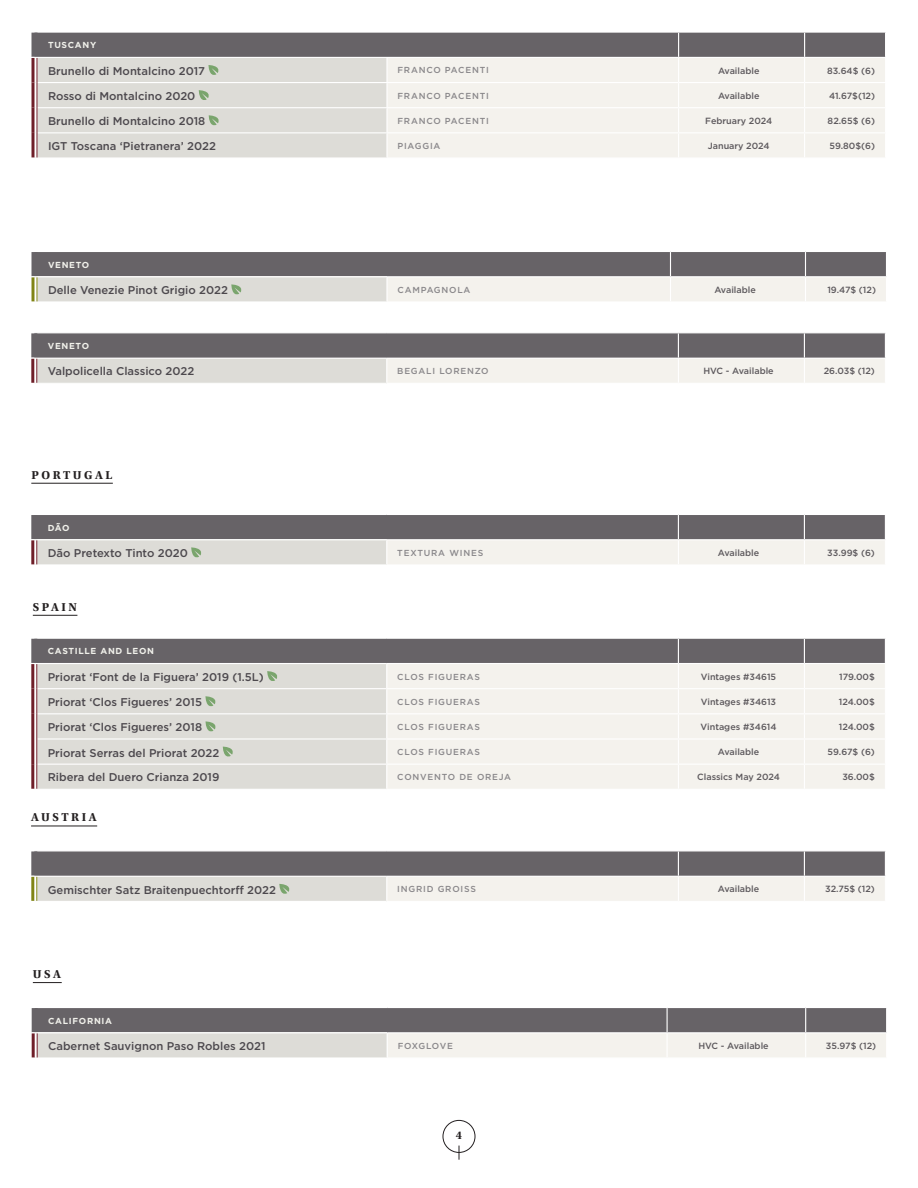
<style>
.page{position:relative;width:918px;height:1188px;background:#fff}
.page>*{position:absolute;margin:0;border:0;box-sizing:border-box;transform-origin:0 0}
.t1{font:700 12px "Utopia Std";letter-spacing:.21em;color:#231f20}
.t2{font:700 11.7px "Utopia Std";color:#231f20}
.t3{font:500 11.25px "Gotham";color:#4c484d}
.t4{font:500 9px "Gotham";color:#5c585c}
.t5{font:500 8.7px "Gotham";letter-spacing:.09em;color:#89878a}
.t6{font:700 8.7px "Gotham";letter-spacing:.08em;color:#f1f1eb}
.t7{font:500 8.7px "Gotham";letter-spacing:.05em;color:#89878a}
</style>
<div class="page">
<div style="left:443px;top:1120px;width:32px;height:33px;border:1px solid #231f20;border-radius:50%"></div>
<svg style="left:459px;top:1146px;width:1px;height:14px"></svg>
<div style="left:32px;top:252px;width:6px;height:24px;background:#676367"></div>
<hr style="left:32px;top:277px;width:2px;height:24px;background:#808414">
<svg style="left:34px;top:251px;width:853px;height:51px;background:#adabaa"></svg>
<div style="left:31px;top:333px;width:6px;height:25px;background:#676367"></div>
<hr style="left:31px;top:359px;width:3px;height:24px;background:#6f1f29">
<svg style="left:34px;top:333px;width:852px;height:50px;background:#aba8a8"></svg>
<hr style="left:33px;top:615px;width:44px;height:1px;background:#231f20">
<div style="left:31px;top:639px;width:6px;height:24px;background:#676367"></div>
<hr style="left:31px;top:664px;width:3px;height:25px;background:#6f1f29">
<hr style="left:31px;top:689px;width:3px;height:25px;background:#6f1f29">
<hr style="left:31px;top:714px;width:3px;height:25px;background:#6f1f29">
<hr style="left:31px;top:739px;width:3px;height:25px;background:#6f1f29">
<hr style="left:31px;top:764px;width:3px;height:25px;background:#6f1f29">
<svg style="left:34px;top:638px;width:852px;height:151px;background:#d6d4d0"></svg>
<hr style="left:31px;top:483px;width:82px;height:1px;background:#231f20">
<div style="left:31px;top:515px;width:6px;height:24px;background:#676367"></div>
<hr style="left:31px;top:540px;width:3px;height:24px;background:#6f1f29">
<svg style="left:34px;top:514px;width:852px;height:51px;background:#adaaaa"></svg>
<div style="left:32px;top:33px;width:6px;height:24px;background:#676367"></div>
<hr style="left:32px;top:58px;width:2px;height:25px;background:#6f1f29">
<hr style="left:32px;top:83px;width:2px;height:25px;background:#6f1f29">
<hr style="left:32px;top:108px;width:2px;height:25px;background:#6f1f29">
<hr style="left:32px;top:133px;width:2px;height:24px;background:#6f1f29">
<svg style="left:34px;top:32px;width:852px;height:126px;background:#d1cfcc"></svg>
<hr style="left:31px;top:826px;width:66px;height:1px;background:#231f20">
<div style="left:31px;top:851px;width:6px;height:25px;background:#676367"></div>
<hr style="left:31px;top:877px;width:3px;height:24px;background:#808414">
<svg style="left:34px;top:851px;width:852px;height:50px;background:#aba9a8"></svg>
<svg style="left:33px;top:982px;width:29px;height:1px"></svg>
<div style="left:32px;top:1008px;width:6px;height:24px;background:#676367"></div>
<hr style="left:32px;top:1033px;width:3px;height:24px;background:#6f1f29">
<svg style="left:35px;top:1008px;width:852px;height:50px;background:#aca9a8"></svg>
<p class="t6" style="left:48px;top:39px;width:50px">TUSCANY</p>
<p class="t3" style="left:48px;top:64px;width:159px">Brunello di Montalcino 2017</p>
<p class="t5" style="left:398px;top:65px;width:93px">FRANCO PACENTI</p>
<p class="t4" style="left:718px;top:65px;width:43px">Available</p>
<p class="t4" style="left:827px;top:65px;width:50px">83.64$ (6)</p>
<p class="t3" style="left:48px;top:89px;width:149px">Rosso di Montalcino 2020</p>
<p class="t5" style="left:398px;top:90px;width:93px">FRANCO PACENTI</p>
<p class="t4" style="left:718px;top:90px;width:43px">Available</p>
<p class="t4" style="left:829px;top:90px;width:47px">41.67$(12)</p>
<p class="t3" style="left:48px;top:114px;width:159px">Brunello di Montalcino 2018</p>
<p class="t5" style="left:398px;top:115px;width:93px">FRANCO PACENTI</p>
<p class="t4" style="left:705px;top:115px;width:69px">February 2024</p>
<p class="t4" style="left:828px;top:115px;width:49px">82.65$ (6)</p>
<p class="t3" style="left:48px;top:139px;width:169px">IGT Toscana ‘Pietranera’ 2022</p>
<p class="t5" style="left:398px;top:140px;width:45px">PIAGGIA</p>
<p class="t4" style="left:708px;top:140px;width:63px">January 2024</p>
<p class="t4" style="left:830px;top:140px;width:47px">59.80$(6)</p>
<p class="t6" style="left:48px;top:259px;width:43px">VENETO</p>
<p class="t3" style="left:48px;top:283px;width:181px">Delle Venezie Pinot Grigio 2022</p>
<p class="t5" style="left:398px;top:284px;width:74px">CAMPAGNOLA</p>
<p class="t4" style="left:714px;top:284px;width:43px">Available</p>
<p class="t4" style="left:827px;top:284px;width:50px">19.47$ (12)</p>
<p class="t6" style="left:48px;top:340px;width:43px">VENETO</p>
<p class="t3" style="left:48px;top:364px;width:148px">Valpolicella Classico 2022</p>
<p class="t5" style="left:397px;top:365px;width:93px">BEGALI LORENZO</p>
<p class="t4" style="left:703px;top:365px;width:72px">HVC - Available</p>
<p class="t4" style="left:824px;top:365px;width:53px">26.03$ (12)</p>
<p class="t1" style="left:31px;top:468px;width:82px">PORTUGAL</p>
<p class="t6" style="left:48px;top:522px;width:23px">DÃO</p>
<p class="t3" style="left:48px;top:546px;width:142px">Dão Pretexto Tinto 2020</p>
<p class="t5" style="left:397px;top:547px;width:87px">TEXTURA WINES</p>
<p class="t4" style="left:718px;top:547px;width:43px">Available</p>
<p class="t4" style="left:827px;top:547px;width:49px">33.99$ (6)</p>
<p class="t1" style="left:33px;top:600px;width:45px">SPAIN</p>
<p class="t6" style="left:48px;top:645px;width:108px">CASTILLE AND LEON</p>
<p class="t3" style="left:48px;top:670px;width:218px">Priorat ‘Font de la Figuera’ 2019 (1.5L)</p>
<p class="t5" style="left:397px;top:671px;width:84px">CLOS FIGUERAS</p>
<p class="t4" style="left:701px;top:671px;width:77px">Vintages #34615</p>
<p class="t4" style="left:839px;top:671px;width:37px">179.00$</p>
<p class="t3" style="left:48px;top:695px;width:156px">Priorat ‘Clos Figueres’ 2015</p>
<p class="t5" style="left:397px;top:696px;width:84px">CLOS FIGUERAS</p>
<p class="t4" style="left:701px;top:696px;width:77px">Vintages #34613</p>
<p class="t4" style="left:839px;top:696px;width:38px">124.00$</p>
<p class="t3" style="left:48px;top:720px;width:156px">Priorat ‘Clos Figueres’ 2018</p>
<p class="t5" style="left:397px;top:721px;width:84px">CLOS FIGUERAS</p>
<p class="t4" style="left:701px;top:721px;width:77px">Vintages #34614</p>
<p class="t4" style="left:839px;top:721px;width:38px">124.00$</p>
<p class="t3" style="left:48px;top:745px;width:173px">Priorat Serras del Priorat 2022</p>
<p class="t5" style="left:397px;top:746px;width:84px">CLOS FIGUERAS</p>
<p class="t4" style="left:718px;top:746px;width:43px">Available</p>
<p class="t4" style="left:828px;top:746px;width:49px">59.67$ (6)</p>
<p class="t3" style="left:48px;top:770px;width:173px">Ribera del Duero Crianza 2019</p>
<p class="t5" style="left:397px;top:771px;width:115px">CONVENTO DE OREJA</p>
<p class="t4" style="left:697px;top:771px;width:84px">Classics May 2024</p>
<p class="t4" style="left:842px;top:771px;width:34px">36.00$</p>
<p class="t1" style="left:31px;top:810px;width:67px">AUSTRIA</p>
<p class="t3" style="left:48px;top:882px;width:230px">Gemischter Satz Braitenpuechtorff 2022</p>
<p class="t5" style="left:397px;top:884px;width:80px">INGRID GROISS</p>
<p class="t4" style="left:718px;top:883px;width:43px">Available</p>
<p class="t4" style="left:825px;top:883px;width:51px">32.75$ (12)</p>
<p class="t1" style="left:33px;top:967px;width:30px">USA</p>
<p class="t6" style="left:48px;top:1015px;width:65px">CALIFORNIA</p>
<p class="t3" style="left:48px;top:1039px;width:219px">Cabernet Sauvignon Paso Robles 2021</p>
<p class="t7" style="left:398px;top:1040px;width:57px">FOXGLOVE</p>
<p class="t4" style="left:698px;top:1040px;width:72px">HVC - Available</p>
<p class="t4" style="left:826px;top:1040px;width:52px">35.97$ (12)</p>
<p class="t2" style="left:456px;top:1129px;width:8px">4</p>
</div>
